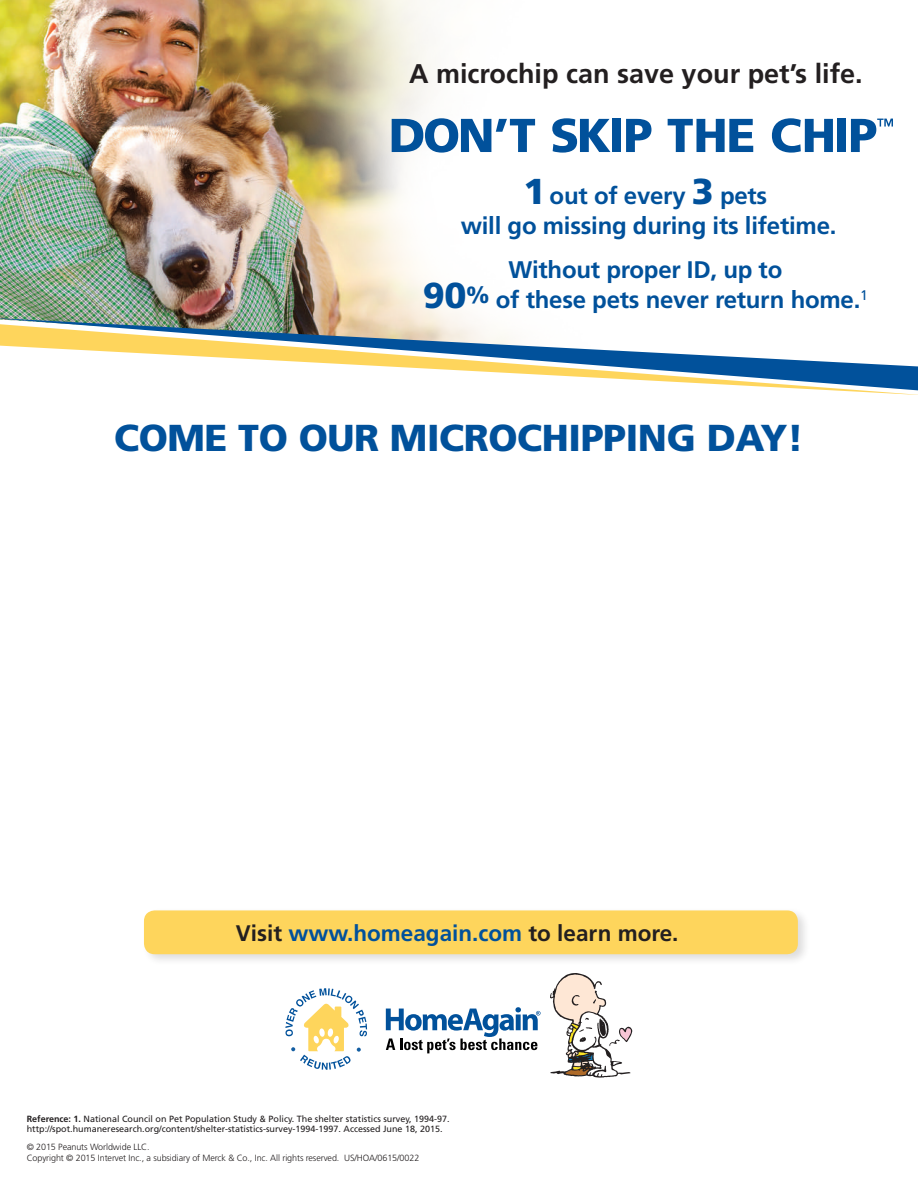
<style>
.page{position:relative;width:918px;height:1188px;background:#fff}
.page>*{position:absolute;margin:0;border:0;box-sizing:border-box;transform-origin:0 0}
.t1{font:900 37.5px "Frutiger LT Std";letter-spacing:-.01em;color:#01519b}
.t2{font:700 27px "Frutiger LT Std";color:#231f20}
.t3{font:700 24px/30px "Frutiger LT Std";letter-spacing:-.01em;color:#01519b;text-align:center}
.t4{font:700 22.5px "Frutiger LT Std";color:#231f20}
.t5{font:9px/10.5px "Frutiger LT Std";color:#231f20}
.t6{font:300 9px/10.5px "Frutiger LT Std";letter-spacing:-.01em;color:#231f20}
.s1{font-weight:900;font-size:36px}
.s2{color:#01519b}
.s3{font-weight:700}
</style>
<div class="page">
<div style="left:142px;top:906px;width:669px;height:60px;background:#231f20;opacity:.15"></div>
<div style="left:144px;top:910px;width:654px;height:44px;background:#fed55c;border-radius:11px"></div>
<img style="left:0;top:0;width:893px;height:318px">
<img style="left:0;top:318px;width:472px;height:6px">
<svg style="left:0;top:324px;width:918px;height:71px"></svg>
<svg style="left:386px;top:1007px;width:155px;height:46px"></svg>
<svg style="left:285px;top:988px;width:82px;height:82px"></svg>
<svg style="left:550px;top:973px;width:83px;height:105px"></svg>
<svg style="left:392px;top:118px;width:143px;height:35px"></svg>
<svg style="left:552px;top:118px;width:58px;height:35px"></svg>
<div style="left:612px;top:119px;width:9px;height:33px;background:#01519b"></div>
<svg style="left:626px;top:119px;width:25px;height:33px"></svg>
<svg style="left:668px;top:119px;width:85px;height:33px"></svg>
<svg style="left:772px;top:118px;width:61px;height:35px"></svg>
<div style="left:837px;top:119px;width:9px;height:33px;background:#01519b"></div>
<svg style="left:851px;top:119px;width:42px;height:33px"></svg>
<h2 class="t2" style="left:409px;top:58px;width:455px">A microchip can save your pet’s life.</h2>
<h3 class="t3" style="left:461px;top:181px;width:377px"><span class="s1">1</span> out of every <span class="s1">3</span> pets<br>will go missing during its lifetime.</h3>
<h3 class="t3" style="left:423px;top:254px;width:447px">Without proper ID, up to<br><span class="s1">90</span><sup>%</sup> of these pets never return home.<sup>1</sup></h3>
<h1 class="t1" style="left:114px;top:415px;width:691px">COME TO OUR MICROCHIPPING DAY!</h1>
<h3 class="t4" style="left:236px;top:920px;width:444px">Visit <span class="s2">www.homeagain.com</span> to learn more.</h3>
<p class="t5" style="left:27px;top:1113px;width:425px"><span class="s3">Reference: 1.</span> National Council on Pet Population Study &amp; Policy. The shelter statistics survey, 1994-97. http://spot.humaneresearch.org/content/shelter-statistics-survey-1994-1997. Accessed June 18, 2015.</p>
<p class="t6" style="left:27px;top:1142px;width:394px">© 2015 Peanuts Worldwide LLC.<br>Copyright © 2015 Intervet Inc., a subsidiary of Merck &amp; Co., Inc. All rights reserved. US/HOA/0615/0022</p>
</div>
